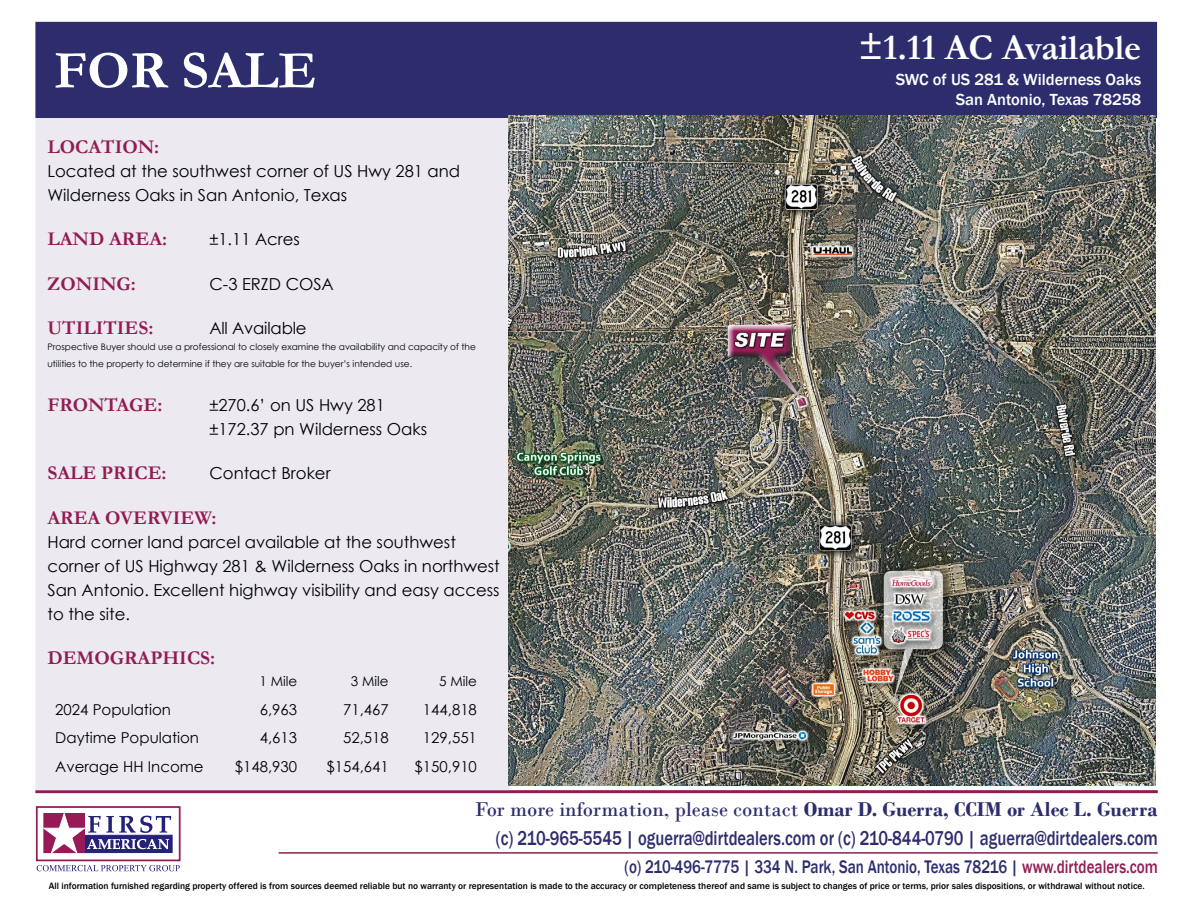
<style>
.page{position:relative;width:1188px;height:918px;background:#fff}
.page>*{position:absolute;margin:0;border:0;box-sizing:border-box;transform-origin:0 0}
.t1{font:700 54px "Garamond";color:#fff}
.t2{font:700 36.3px "Garamond";color:#fff}
.t3{font:21px "Bodoni";color:#2d2d6e}
.t4{font:500 20.7px "Franklin Gothic";color:#2d2d6e;scale:.8 1}
.t5{font:700 19.5px "Garamond";color:#911c53}
.t6{font:500 18.75px "Franklin Gothic";color:#2d2d6e;scale:.8 1}
.t7{font:16.5px/24px "Century Gothic";color:#000}
.t8{font:500 16.5px/19.8px "Franklin Gothic";color:#fff;text-align:right}
.t9{font:15px "Century Gothic";color:#000}
.t10{font:13.5px "Century Gothic";color:#000}
.t11{font:500 9.45px "Franklin Gothic";color:#000}
.t12{font:9px/16.5px "Century Gothic";color:#000}
.s1{font-weight:700}
.s2{color:#911c53}
</style>
<div class="page">
<div style="left:35px;top:22px;width:1122px;height:96px;background:#2d2d6e"></div>
<hr style="left:279px;top:852px;width:879px;height:2px;background:#911c53">
<hr style="left:35px;top:790px;width:1123px;height:3px;background:#911c53">
<div style="left:84px;top:835px;width:88px;height:18px;border:1px solid #242278"></div>
<svg style="left:43px;top:813px;width:128px;height:40px"></svg>
<div style="left:36px;top:806px;width:145px;height:55px;border:2px solid #961a56"></div>
<svg style="left:37px;top:865px;width:143px;height:6px"></svg>
<div style="left:35px;top:118px;width:475px;height:672px;background:#eceaf0"></div>
<img style="left:509px;top:116px;width:647px;height:670px">
<h1 class="t1" style="left:54px;top:34px;width:264px">FOR SALE</h1>
<p class="t5" style="left:47px;top:134px;width:113px">LOCATION:</p>
<p class="t7" style="left:47px;top:159px;width:414px">Located at the southwest corner of US Hwy 281 and<br>Wilderness Oaks in San Antonio, Texas</p>
<p class="t5" style="left:47px;top:226px;width:121px">LAND AREA:</p>
<p class="t5" style="left:47px;top:270px;width:90px">ZONING:</p>
<p class="t5" style="left:47px;top:314px;width:108px">UTILITIES:</p>
<p class="t7" style="left:209px;top:227px;width:92px">±1.11 Acres</p>
<p class="t7" style="left:209px;top:271px;width:126px">C-3 ERZD COSA</p>
<p class="t7" style="left:209px;top:316px;width:99px">All Available</p>
<p class="t12" style="left:47px;top:339px;width:430px">Prospective Buyer should use a professional to closely examine the availability and capacity of the utilities to the property to determine if they are suitable for the buyer’s intended use.</p>
<p class="t5" style="left:47px;top:392px;width:116px">FRONTAGE:</p>
<p class="t7" style="left:209px;top:393px;width:219px">±270.6’ on US Hwy 281 ±172.37 pn Wilderness Oaks</p>
<p class="t5" style="left:47px;top:460px;width:121px">SALE PRICE:</p>
<p class="t7" style="left:209px;top:461px;width:123px">Contact Broker</p>
<p class="t5" style="left:47px;top:504px;width:171px">AREA OVERVIEW:</p>
<p class="t7" style="left:47px;top:529px;width:454px">Hard corner land parcel available at the southwest corner of US Highway 281 &amp; Wilderness Oaks in northwest San Antonio. Excellent highway visibility and easy access to the site.</p>
<p class="t5" style="left:47px;top:644px;width:169px">DEMOGRAPHICS:</p>
<p class="t10" style="left:259px;top:671px;width:39px">1 Mile</p>
<p class="t10" style="left:351px;top:671px;width:39px">3 Mile</p>
<p class="t10" style="left:439px;top:671px;width:39px">5 Mile</p>
<p class="t9" style="left:55px;top:699px;width:117px">2024 Population</p>
<p class="t9" style="left:260px;top:699px;width:39px">6,963</p>
<p class="t9" style="left:343px;top:699px;width:47px">71,467</p>
<p class="t9" style="left:423px;top:699px;width:56px">144,818</p>
<p class="t9" style="left:55px;top:728px;width:145px">Daytime Population</p>
<p class="t9" style="left:260px;top:728px;width:39px">4,613</p>
<p class="t9" style="left:343px;top:728px;width:47px">52,518</p>
<p class="t9" style="left:423px;top:728px;width:56px">129,551</p>
<p class="t9" style="left:55px;top:756px;width:150px">Average HH Income</p>
<p class="t9" style="left:235px;top:756px;width:64px">$148,930</p>
<p class="t9" style="left:326px;top:756px;width:64px">$154,641</p>
<p class="t9" style="left:415px;top:756px;width:64px">$150,910</p>
<h2 class="t2" style="left:859px;top:23px;width:284px">±1.11 AC Available</h2>
<p class="t8" style="left:896px;top:70px;width:247px">SWC of US 281 &amp; Wilderness Oaks<br>San Antonio, Texas 78258</p>
<p class="t3" style="left:475px;top:796px;width:684px">For more information, please contact <span class="s1">Omar D. Guerra, CCIM or Alec L. Guerra</span></p>
<p class="t4" style="left:496px;top:826px;width:829px">(c) 210-965-5545 | oguerra@dirtdealers.com or (c) 210-844-0790 | aguerra@dirtdealers.com</p>
<p class="t6" style="left:625px;top:856px;width:668px">(o) 210-496-7775 | 334 N. Park, San Antonio, Texas 78216 | <span class="s2">www.dirtdealers.com</span></p>
<p class="t11" style="left:49px;top:880px;width:1097px">All information furnished regarding property offered is from sources deemed reliable but no warranty or representation is made to the accuracy or completeness thereof and same is subject to changes of price or terms, prior sales dispositions, or withdrawal without notice.</p>
</div>
